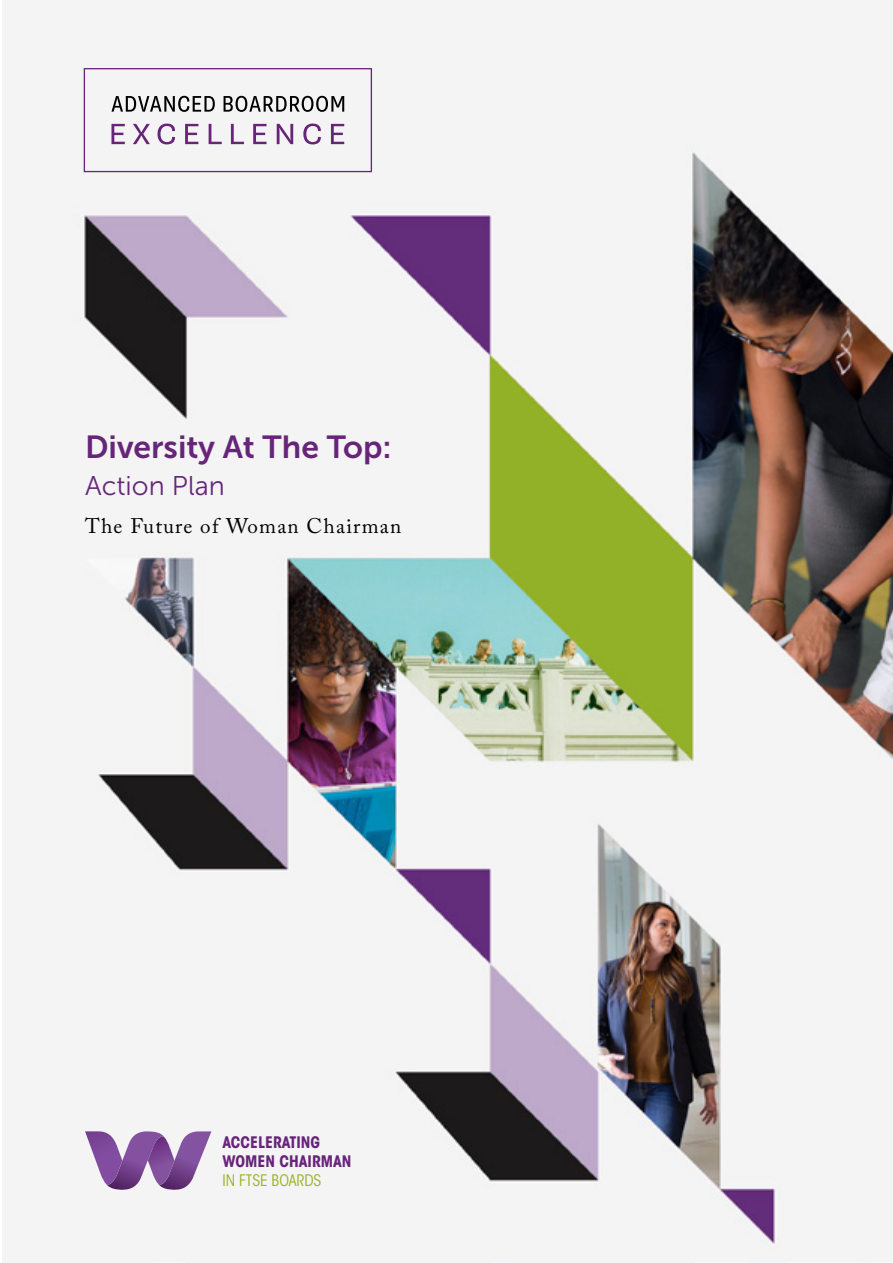
<style>
.page{position:relative;width:893px;height:1263px;background:#fff}
.page>*{position:absolute;margin:0;border:0;box-sizing:border-box;transform-origin:0 0}
._1_Head{font:31.8px "Museo Sans 700";color:#67257a}
.t1{font:27px "Museo Sans 300";color:#67257a}
.t2{font:21px "Adobe Caslon Pro";letter-spacing:.06em;color:#000}
.t3{font:700 condensed 15.75px/18.9px "ITC Avant Garde Std";color:#67247a}
.s1{font-weight:400;color:#99b321}
</style>
<div class="page">
<img style="left:2px;top:0;width:891px;height:1263px">
<svg style="left:84px;top:68px;width:288px;height:104px"></svg>
<svg style="left:85px;top:1131px;width:126px;height:60px"></svg>
<p class="_1_Head" style="left:85px;top:429px;width:308px">Diversity At The Top:</p>
<p class="t1" style="left:85px;top:471px;width:141px">Action Plan</p>
<p class="t2" style="left:85px;top:513px;width:318px">The Future of Woman Chairman</p>
<p class="t3" style="left:223px;top:1132px;width:130px">ACCELERATING<br>WOMEN CHAIRMAN<br><span class="s1">IN FTSE BOARDS</span></p>
</div>
